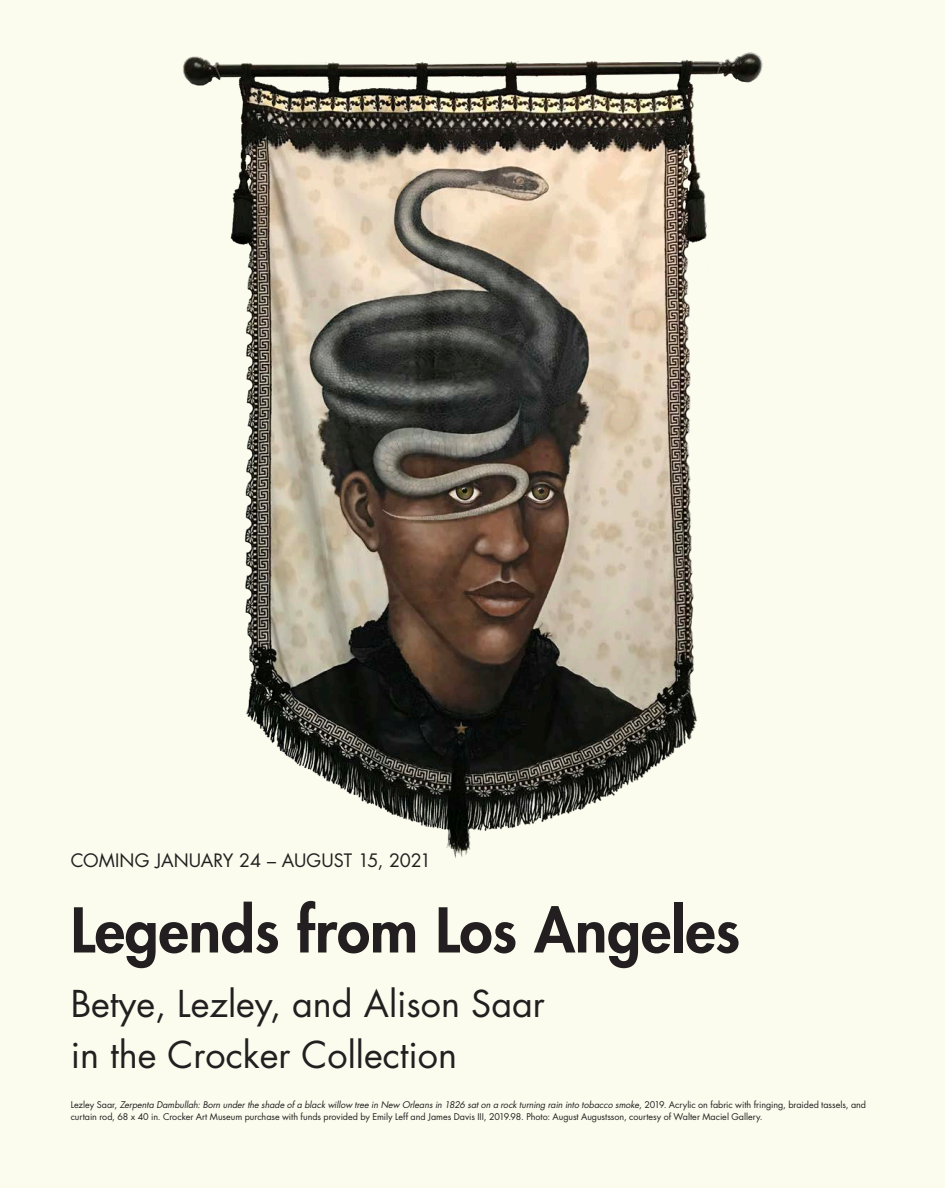
<style>
.page{position:relative;width:945px;height:1188px;background:#fcfcee}
.page>*{position:absolute;margin:0;border:0;box-sizing:border-box;transform-origin:0 0}
.Subhead{font:800 60px "Futura Std";color:#231f20}
.Headline_SPAN{font:36px/51px "Futura Std";color:#231f20}
.Subhead-2{font:18px "Futura Std";letter-spacing:-.005em;color:#231f20}
.Caption_Photo_Credit{font:9px/12px "Futura Std";color:#231f20}
.s1{font-style:italic}
</style>
<div class="page">
<img style="left:183px;top:52px;width:580px;height:807px">
<p class="Subhead-2" style="left:71px;top:849px;width:362px">COMING JANUARY 24 – AUGUST 15, 2021</p>
<p class="Subhead" style="left:71px;top:892px;width:671px">Legends from Los Angeles</p>
<p class="Headline_SPAN" style="left:71px;top:979px;width:476px">Betye, Lezley, and Alison Saar in the Crocker Collection</p>
<p class="Caption_Photo_Credit" style="left:71px;top:1099px;width:797px">Lezley Saar, <span class="s1">Zerpenta Dambullah: Born under the shade of a black willow tree in New Orleans in 1826 sat on a rock turning rain into tobacco smoke</span>, 2019. Acrylic on fabric with fringing, braided tassels, and curtain rod, 68 x 40 in. Crocker Art Museum purchase with funds provided by Emily Leff and James Davis III, 2019.98. Photo: August Augustsson, courtesy of Walter Maciel Gallery.</p>
</div>
